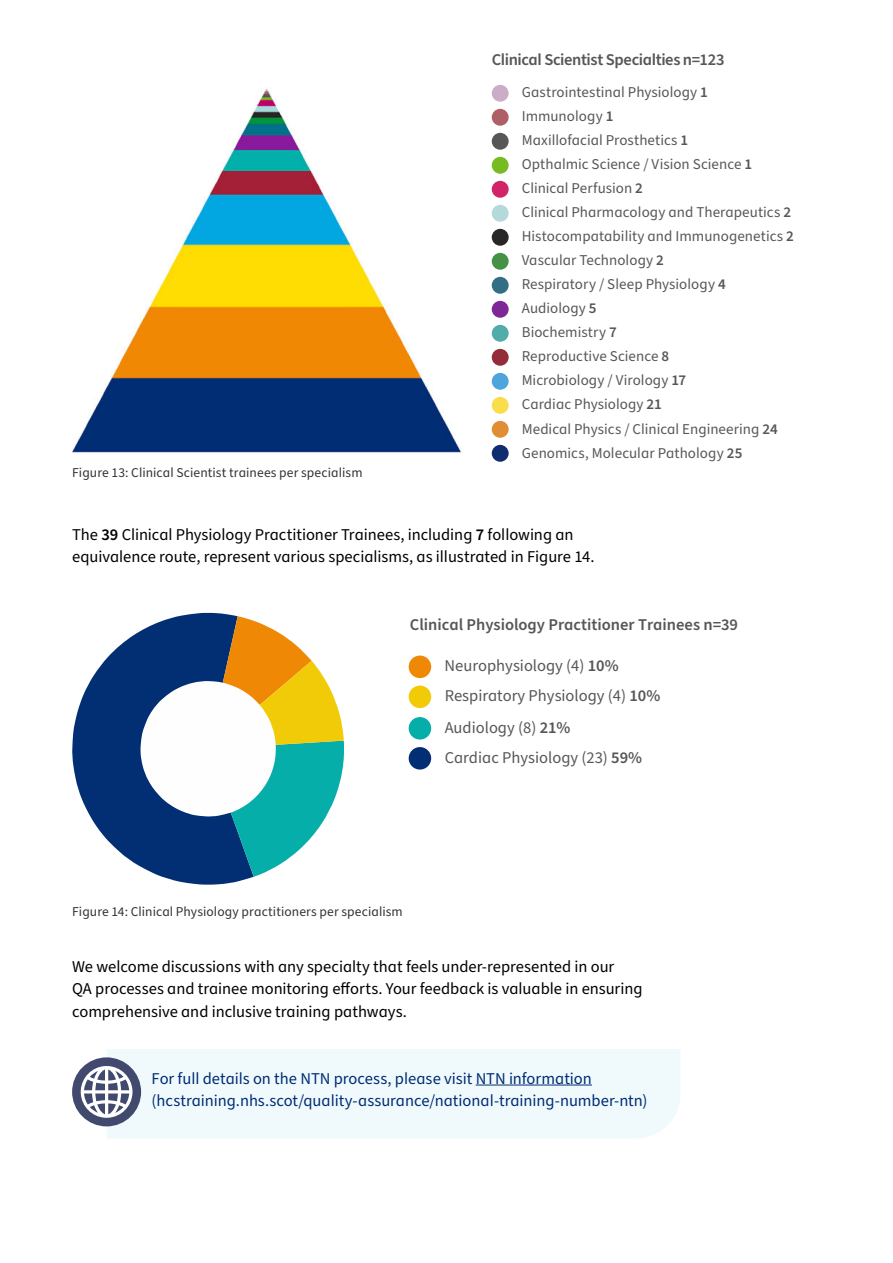
<style>
.page{position:relative;width:893px;height:1263px;background:#fff}
.page>*{position:absolute;margin:0;border:0;box-sizing:border-box;transform-origin:0 0}
.body{font:16.5px/22.5px "Source Sans Pro";color:#000}
.body-2{font:16.5px/22.5px "Source Sans Pro";color:#002d74}
.t1{font:16.5px/30px "Source Sans Pro";color:#575757}
.body-3{font:600 16.5px "Source Sans Pro";color:#575757}
.body-4{font:600 16.5px "Source Sans Pro";letter-spacing:-.02em;color:#575757}
.body-5{font:15px "Source Sans Pro";letter-spacing:.005em;color:#575757}
.image_caption{font:15px "Source Sans Pro";letter-spacing:.005em;color:#575757}
.image_caption-2{font:13.5px "Source Sans Pro";letter-spacing:.005em;color:#333}
.s1{font-weight:600}
</style>
<div class="page">
<img style="left:73px;top:88px;width:389px;height:365px">
<div style="left:492px;top:85px;width:17px;height:17px;background:#ccadc7;border-radius:50%"></div>
<div style="left:492px;top:109px;width:17px;height:17px;background:#af6066;border-radius:50%"></div>
<div style="left:492px;top:133px;width:17px;height:17px;background:#575757;border-radius:50%"></div>
<div style="left:492px;top:157px;width:17px;height:17px;background:#76bc21;border-radius:50%"></div>
<div style="left:492px;top:181px;width:17px;height:17px;background:#d12469;border-radius:50%"></div>
<div style="left:492px;top:205px;width:17px;height:17px;background:#b3d9db;border-radius:50%"></div>
<div style="left:492px;top:229px;width:17px;height:17px;background:#282726;border-radius:50%"></div>
<div style="left:492px;top:253px;width:17px;height:17px;background:#459246;border-radius:50%"></div>
<div style="left:492px;top:277px;width:17px;height:17px;background:#326f85;border-radius:50%"></div>
<div style="left:492px;top:301px;width:17px;height:17px;background:#7d2896;border-radius:50%"></div>
<div style="left:492px;top:325px;width:17px;height:17px;background:#52aca9;border-radius:50%"></div>
<div style="left:492px;top:349px;width:17px;height:17px;background:#942d38;border-radius:50%"></div>
<div style="left:492px;top:373px;width:17px;height:17px;background:#4ea5dc;border-radius:50%"></div>
<div style="left:492px;top:397px;width:17px;height:17px;background:#f9dd4b;border-radius:50%"></div>
<div style="left:492px;top:421px;width:17px;height:17px;background:#e18d34;border-radius:50%"></div>
<div style="left:492px;top:445px;width:17px;height:17px;background:#102d70;border-radius:50%"></div>
<div style="left:409px;top:655px;width:22px;height:23px;background:#ef8805;border-radius:50%"></div>
<div style="left:409px;top:685px;width:22px;height:23px;background:#f2cb08;border-radius:50%"></div>
<div style="left:409px;top:717px;width:22px;height:22px;background:#06aea9;border-radius:50%"></div>
<div style="left:409px;top:747px;width:22px;height:22px;background:#022e74;border-radius:50%"></div>
<svg style="left:72px;top:613px;width:181px;height:272px;fill:#022e74"></svg>
<svg style="left:223px;top:616px;width:121px;height:261px"></svg>
<div style="left:107px;top:1049px;width:573px;height:89px;background:#f0fafd"></div>
<hr style="left:476px;top:1084px;width:116px;height:1px;background:#002d74">
<svg style="left:72px;top:1057px;width:69px;height:69px"></svg>
<p class="body-4" style="left:492px;top:48px;width:234px">Clinical Scientist Specialties n=123</p>
<p class="image_caption-2" style="left:72px;top:463px;width:292px">Figure 13: Clinical Scientist trainees per specialism</p>
<p class="body-5" style="left:522px;top:82px;width:188px">Gastrointestinal Physiology <span class="s1">1</span></p>
<p class="body-5" style="left:522px;top:106px;width:93px">Immunology <span class="s1">1</span></p>
<p class="body-5" style="left:522px;top:130px;width:168px">Maxillofacial Prosthetics <span class="s1">1</span></p>
<p class="body-5" style="left:522px;top:154px;width:232px">Opthalmic Science / Vision Science <span class="s1">1</span></p>
<p class="body-5" style="left:522px;top:178px;width:123px">Clinical Perfusion <span class="s1">2</span></p>
<p class="body-5" style="left:522px;top:202px;width:271px">Clinical Pharmacology and Therapeutics <span class="s1">2</span></p>
<p class="body-5" style="left:522px;top:226px;width:274px">Histocompatability and Immunogenetics <span class="s1">2</span></p>
<p class="body-5" style="left:522px;top:250px;width:144px">Vascular Technology <span class="s1">2</span></p>
<p class="body-5" style="left:522px;top:274px;width:205px">Respiratory / Sleep Physiology <span class="s1">4</span></p>
<p class="body-5" style="left:522px;top:298px;width:76px">Audiology <span class="s1">5</span></p>
<p class="body-5" style="left:522px;top:322px;width:97px">Biochemistry <span class="s1">7</span></p>
<p class="body-5" style="left:522px;top:346px;width:149px">Reproductive Science <span class="s1">8</span></p>
<p class="body-5" style="left:522px;top:370px;width:166px">Microbiology / Virology <span class="s1">17</span></p>
<p class="body-5" style="left:522px;top:394px;width:142px">Cardiac Physiology <span class="s1">21</span></p>
<p class="body-5" style="left:522px;top:418px;width:258px">Medical Physics / Clinical Engineering <span class="s1">24</span></p>
<p class="image_caption" style="left:522px;top:442px;width:222px">Genomics, Molecular Pathology <span class="s1">25</span></p>
<p class="body" style="left:72px;top:524px;width:524px">The <span class="s1">39</span> Clinical Physiology Practitioner Trainees, including <span class="s1">7</span> following an equivalence route, represent various specialisms, as illustrated in Figure 14.</p>
<p class="body-3" style="left:410px;top:613px;width:330px">Clinical Physiology Practitioner Trainees n=39</p>
<p class="t1" style="left:445px;top:651px;width:217px">Neurophysiology (4) <span class="s1">10%<br></span>Respiratory Physiology (4) <span class="s1">10%</span></p>
<p class="t1" style="left:445px;top:713px;width:199px">Audiology (8) <span class="s1">21%<br></span>Cardiac Physiology (23) <span class="s1">59%</span></p>
<p class="image_caption-2" style="left:72px;top:903px;width:332px">Figure 14: Clinical Physiology practitioners per specialism</p>
<p class="body" style="left:72px;top:956px;width:572px">We welcome discussions with any specialty that feels under-represented in our<br>QA processes and trainee monitoring efforts. Your feedback is valuable in ensuring comprehensive and inclusive training pathways.</p>
<p class="body-2" style="left:152px;top:1067px;width:497px">For full details on the NTN process, please visit NTN information (hcstraining.nhs.scot/quality-assurance/national-training-number-ntn)</p>
</div>
